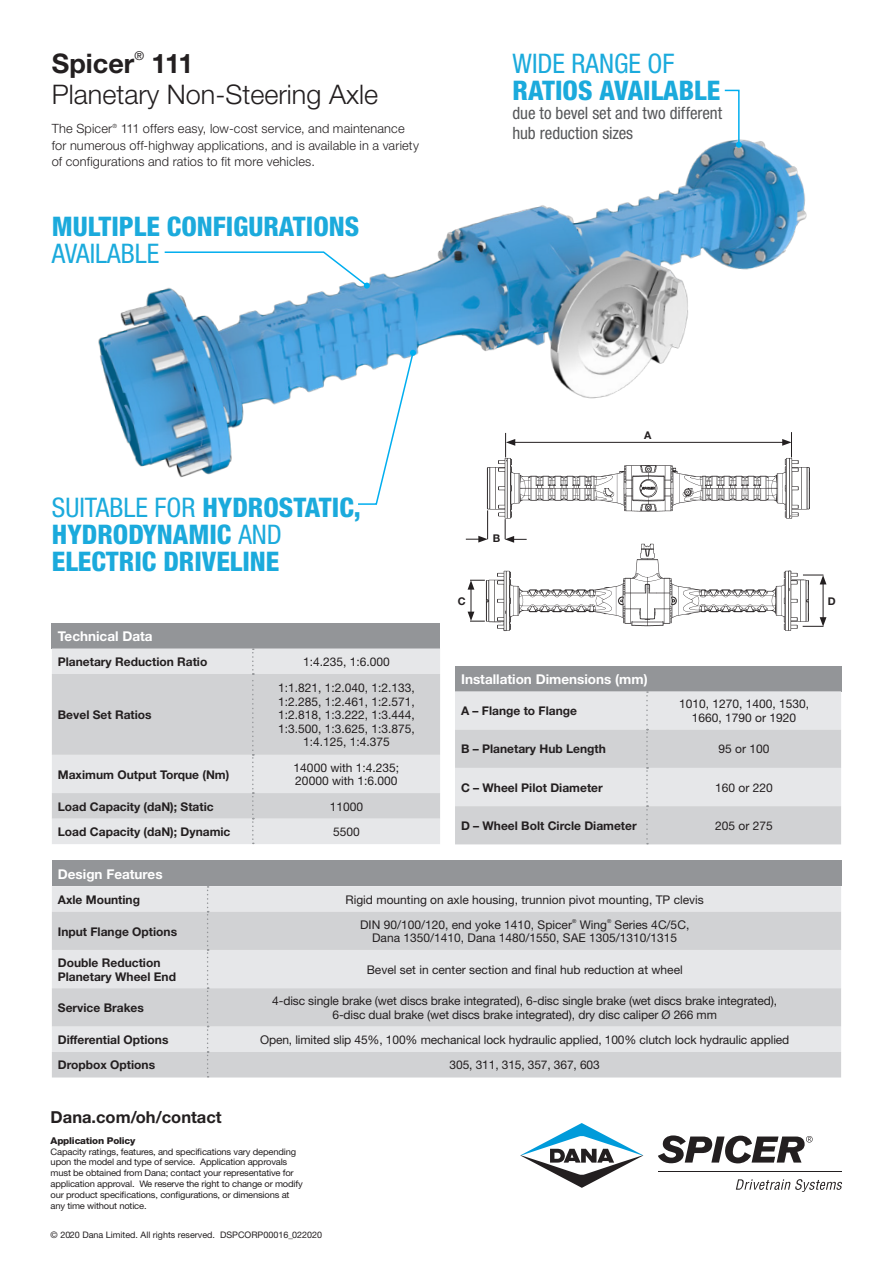
<style>
.page{position:relative;width:893px;height:1263px;background:#fff}
.page>*{position:absolute;margin:0;border:0;box-sizing:border-box;transform-origin:0 0}
.t1{font:800 condensed 27px/27px "Helvetica Neue";color:#1baadc}
.t2{font:300 27px/31.5px "Helvetica Neue";color:#231f20}
.t3{font:condensed 27px "Helvetica Neue";color:#1baadc}
.t4{font:condensed 16.95px/19.6px "Helvetica Neue";letter-spacing:-.005em;color:#57585a}
.t5{font:700 16.5px "Helvetica Neue";color:#231f20}
.t6{font:700 13.5px "Helvetica Neue";color:#fff}
.t7{font:300 12.75px/16.5px "Helvetica Neue";letter-spacing:.01em;color:#231f20}
.t8{font:12px/13.5px "Helvetica Neue";color:#231f20;text-align:center}
.t9{font:700 12px/13.5px "Helvetica Neue";color:#231f20}
.t10{font:700 10.65px "Helvetica Neue";color:#231f20}
.t11{font:800 9.3px "Helvetica Neue";letter-spacing:-.02em;color:#231f20;scale:1.04 1}
.t12{font:9px/10.8px "Helvetica Neue";letter-spacing:-.02em;color:#231f20;scale:1.04 1}
.t13{font:9px "Helvetica Neue";color:#231f20}
.t14{font:5.4px "Helvetica Neue";color:#231f20}
.s1{font-weight:700}
.s2{font-weight:400}
</style>
<div class="page">
<svg style="left:520px;top:1123px;width:124px;height:65px"></svg>
<hr style="left:658px;top:1171px;width:184px;height:1px;background:#231f20">
<svg style="left:658px;top:1135px;width:155px;height:28px"></svg>
<svg style="left:736px;top:1179px;width:106px;height:12px"></svg>
<img style="left:98px;top:139px;width:709px;height:339px">
<div style="left:455px;top:666px;width:386px;height:25px;background:#939598"></div>
<svg style="left:455px;top:691px;width:386px;height:153px;background:#dbdcde"></svg>
<div style="left:52px;top:623px;width:388px;height:25px;background:#939598"></div>
<div style="left:52px;top:648px;width:388px;height:196px;background:#e6e7e9"></div>
<svg style="left:52px;top:674px;width:388px;height:145px;background:#d6d7d9"></svg>
<svg style="left:252px;top:648px;width:2px;height:196px"></svg>
<div style="left:52px;top:861px;width:789px;height:25px;background:#939598"></div>
<div style="left:52px;top:886px;width:789px;height:26px;background:#e6e7e9"></div>
<svg style="left:52px;top:912px;width:789px;height:165px;background:#d9dadc"></svg>
<svg style="left:207px;top:886px;width:2px;height:191px"></svg>
<hr style="left:823px;top:582px;width:1px;height:38px;background:#231f20">
<svg style="left:822px;top:575px;width:4px;height:9px"></svg>
<svg style="left:822px;top:617px;width:4px;height:10px"></svg>
<svg style="left:468px;top:580px;width:5px;height:42px"></svg>
<img style="left:473px;top:543px;width:349px;height:88px">
<img style="left:474px;top:454px;width:336px;height:70px">
<hr style="left:513px;top:442px;width:272px;height:1px;background:#231f20">
<svg style="left:505px;top:433px;width:10px;height:24px"></svg>
<svg style="left:782px;top:432px;width:10px;height:25px"></svg>
<svg style="left:505px;top:519px;width:22px;height:24px"></svg>
<svg style="left:466px;top:510px;width:22px;height:33px"></svg>
<svg style="left:357px;top:350px;width:59px;height:155px"></svg>
<svg style="left:163px;top:251px;width:207px;height:38px"></svg>
<svg style="left:723px;top:89px;width:19px;height:59px"></svg>
<h1 class="t2" style="left:52px;top:47px;width:328px"><span class="s1">Spicer</span><sup>®</sup> <span class="s1">111<br></span>Planetary Non-Steering Axle</h1>
<p class="t7" style="left:52px;top:120px;width:369px">The Spicer<sup>®</sup> 111 offers easy, low-cost service, and maintenance for numerous off-highway applications, and is available in a variety of configurations and ratios to fit more vehicles.</p>
<h1 class="t1" style="left:52px;top:213px;width:309px">MULTIPLE CONFIGURATIONS</h1>
<h1 class="t3" style="left:52px;top:238px;width:109px">AVAILABLE</h1>
<h1 class="t3" style="left:513px;top:47px;width:163px">WIDE RANGE OF</h1>
<h1 class="t1" style="left:513px;top:76px;width:209px">RATIOS AVAILABLE</h1>
<h2 class="t4" style="left:513px;top:103px;width:211px">due to bevel set and two different hub reduction sizes</h2>
<h1 class="t1" style="left:52px;top:493px;width:310px"><span class="s2">SUITABLE FOR</span> HYDROSTATIC,<br>HYDRODYNAMIC <span class="s2">AND<br></span>ELECTRIC DRIVELINE</h1>
<p class="t6" style="left:58px;top:628px;width:96px">Technical Data</p>
<p class="t9" style="left:58px;top:655px;width:151px">Planetary Reduction Ratio</p>
<p class="t8" style="left:303px;top:655px;width:88px">1:4.235, 1:6.000</p>
<p class="t10" style="left:493px;top:531px;width:9px">B</p>
<p class="t10" style="left:644px;top:428px;width:9px">A</p>
<p class="t10" style="left:458px;top:594px;width:9px">C</p>
<p class="t10" style="left:828px;top:594px;width:9px">D</p>
<p class="t6" style="left:461px;top:671px;width:188px">Installation Dimensions (mm)</p>
<p class="t9" style="left:461px;top:704px;width:117px">A – Flange to Flange</p>
<p class="t8" style="left:679px;top:697px;width:132px">1010, 1270, 1400, 1530,<br>1660, 1790 or 1920</p>
<p class="t9" style="left:461px;top:742px;width:146px">B – Planetary Hub Length</p>
<p class="t8" style="left:719px;top:742px;width:52px">95 or 100</p>
<p class="t9" style="left:461px;top:780px;width:143px">C – Wheel Pilot Diameter</p>
<p class="t8" style="left:715px;top:780px;width:59px">160 or 220</p>
<p class="t9" style="left:461px;top:819px;width:177px">D – Wheel Bolt Circle Diameter</p>
<p class="t8" style="left:715px;top:819px;width:59px">205 or 275</p>
<p class="t8" style="left:278px;top:681px;width:138px">1:1.821, 1:2.040, 1:2.133,<br>1:2.285, 1:2.461, 1:2.571,<br>1:2.818, 1:3.222, 1:3.444,<br>1:3.500, 1:3.625, 1:3.875,<br>1:4.125, 1:4.375</p>
<p class="t9" style="left:58px;top:708px;width:95px">Bevel Set Ratios</p>
<p class="t9" style="left:58px;top:767px;width:173px">Maximum Output Torque (Nm)</p>
<p class="t8" style="left:294px;top:761px;width:107px;text-align:left">14000 with 1:4.235;<br>20000 with 1:6.000</p>
<p class="t9" style="left:58px;top:799px;width:157px">Load Capacity (daN); Static</p>
<p class="t8" style="left:330px;top:799px;width:35px">11000</p>
<p class="t9" style="left:58px;top:825px;width:174px">Load Capacity (daN); Dynamic</p>
<p class="t8" style="left:333px;top:825px;width:28px">5500</p>
<p class="t6" style="left:58px;top:865px;width:106px">Design Features</p>
<p class="t9" style="left:58px;top:892px;width:84px">Axle Mounting</p>
<p class="t8" style="left:346px;top:892px;width:360px">Rigid mounting on axle housing, trunnion pivot mounting, TP clevis</p>
<p class="t9" style="left:58px;top:924px;width:121px">Input Flange Options</p>
<p class="t8" style="left:360px;top:917px;width:213px">DIN 90/100/120, end yoke 1410, Spicer</p>
<p class="t14" style="left:572px;top:918px;width:6px">®</p>
<p class="t8" style="left:580px;top:917px;width:29px">Wing</p>
<p class="t14" style="left:607px;top:918px;width:6px">®</p>
<p class="t8" style="left:372px;top:917px;width:319px;text-align:left;text-indent:242px">Series 4C/5C,<br>Dana 1350/1410, Dana 1480/1550, SAE 1305/1310/1315</p>
<p class="t9" style="left:58px;top:956px;width:120px">Double Reduction<br>Planetary Wheel End</p>
<p class="t8" style="left:367px;top:963px;width:318px">Bevel set in center section and final hub reduction at wheel</p>
<p class="t9" style="left:58px;top:1001px;width:88px">Service Brakes</p>
<p class="t8" style="left:272px;top:994px;width:506px">4-disc single brake (wet discs brake integrated), 6-disc single brake (wet discs brake integrated),<br>6-disc dual brake (wet discs brake integrated), dry disc caliper Ø 266 mm</p>
<p class="t9" style="left:58px;top:1033px;width:112px">Differential Options</p>
<p class="t8" style="left:260px;top:1033px;width:531px">Open, limited slip 45%, 100% mechanical lock hydraulic applied, 100% clutch lock hydraulic applied</p>
<p class="t9" style="left:58px;top:1058px;width:99px">Dropbox Options</p>
<p class="t8" style="left:450px;top:1058px;width:152px">305, 311, 315, 357, 367, 603</p>
<h3 class="t5" style="left:51px;top:1107px;width:173px">Dana.com/oh/contact</h3>
<p class="t11" style="left:51px;top:1135px;width:83px">Application Policy</p>
<p class="t12" style="left:51px;top:1146px;width:244px">Capacity ratings, features, and specifications vary depending upon the model and type of service. Application approvals must be obtained from Dana; contact your representative for application approval. We reserve the right to change or modify our product specifications, configurations, or dimensions at any time without notice.</p>
<p class="t13" style="left:51px;top:1229px;width:273px">© 2020 Dana Limited. All rights reserved. DSPCORP00016_022020</p>
</div>
